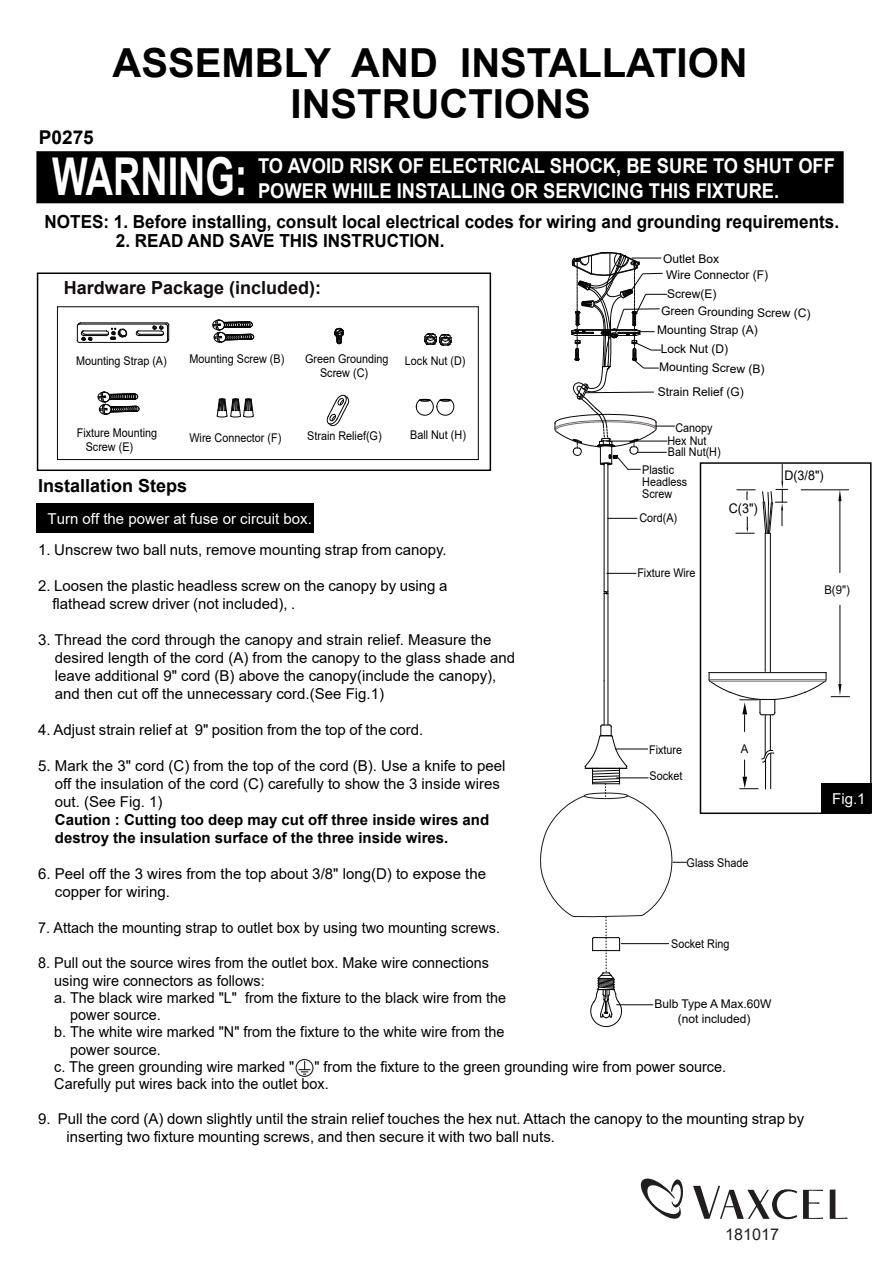
<style>
.page{position:relative;width:893px;height:1263px;background:#fff}
.page>*{position:absolute;margin:0;border:0;box-sizing:border-box;transform-origin:0 0}
.t1{font:700 52.2px "Arial";color:#fff;scale:.72 1}
.t2{font:700 40.05px/41.1px "Arial";color:#000;text-align:center}
.t3{font:700 20.4px/24.6px "Arial";color:#fff;scale:.9 1}
.t4{font:700 19.05px "Arial";color:#000}
.t5{font:700 18px "Arial";color:#000;scale:.95 1}
.t6{font:700 18px "Arial";color:#140b0b}
.t7{font:700 18px "Arial";color:#000}
.t8{font:16.2px "Arial";color:#221e1f}
.t9{font:15px/18px "Arial";color:#000}
.t10{font:15px/17.2px "Arial";color:#000;scale:.96 1}
.t11{font:700 15px/18px "Arial";color:#000}
.t12{font:15px "Arial";color:#fff}
.t13{font:13.35px "Arial";color:#000;scale:.95 1}
.t14{font:13.2px "Arial";color:#000;scale:.95 1}
.t15{font:12px/14.4px "Arial";color:#000;scale:.9 1}
.t16{font:12px/15px "Arial";color:#000}
.t17{font:12px "Arial";color:#070606;scale:.95 1}
</style>
<div class="page">
<svg style="left:600px;top:724px;width:12px;height:3px"></svg>
<svg style="left:416px;top:399px;width:38px;height:16px"></svg>
<svg style="left:830px;top:1189px;width:17px;height:30px"></svg>
<svg style="left:693px;top:1186px;width:104px;height:33px"></svg>
<svg style="left:803px;top:1190px;width:20px;height:29px"></svg>
<svg style="left:641px;top:1178px;width:42px;height:41px"></svg>
<div style="left:295px;top:1059px;width:18px;height:18px;border:1px solid #221e1f;border-radius:50%"></div>
<svg style="left:298px;top:1061px;width:13px;height:14px"></svg>
<div style="left:36px;top:151px;width:808px;height:52px;background:#000"></div>
<div style="left:57px;top:307px;width:421px;height:153px;border:1px solid #070606"></div>
<div style="left:37px;top:272px;width:454px;height:199px;border:2px solid #000"></div>
<div style="left:36px;top:503px;width:278px;height:29px;background:#000"></div>
<div style="left:821px;top:783px;width:50px;height:29px;background:#000"></div>
<svg style="left:212px;top:320px;width:42px;height:23px"></svg>
<svg style="left:98px;top:392px;width:42px;height:23px"></svg>
<svg style="left:334px;top:328px;width:10px;height:16px"></svg>
<svg style="left:217px;top:398px;width:37px;height:19px"></svg>
<svg style="left:609px;top:518px;width:28px;height:1px"></svg>
<svg style="left:607px;top:573px;width:29px;height:1px"></svg>
<svg style="left:327px;top:395px;width:22px;height:31px"></svg>
<hr style="left:79px;top:324px;width:87px;height:1px;background:#070606">
<hr style="left:79px;top:342px;width:87px;height:1px;background:#070606">
<hr style="left:80px;top:323px;width:87px;height:1px;background:#070606">
<svg style="left:77px;top:322px;width:50px;height:21px"></svg>
<svg style="left:136px;top:322px;width:33px;height:21px"></svg>
<svg style="left:424px;top:333px;width:28px;height:13px"></svg>
<hr style="left:604px;top:681px;width:1px;height:44px;background:#070606">
<hr style="left:608px;top:593px;width:1px;height:132px;background:#070606">
<hr style="left:604px;top:464px;width:1px;height:128px;background:#070606">
<hr style="left:604px;top:593px;width:1px;height:88px;background:#070606">
<svg style="left:603px;top:591px;width:5px;height:3px"></svg>
<hr style="left:608px;top:463px;width:1px;height:129px;background:#070606">
<svg style="left:540px;top:735px;width:146px;height:292px"></svg>
<div style="left:700px;top:462px;width:172px;height:352px;border:2px solid #070606"></div>
<hr style="left:765px;top:715px;width:1px;height:41px;background:#070606">
<hr style="left:770px;top:715px;width:1px;height:35px;background:#070606">
<svg style="left:739px;top:749px;width:36px;height:40px"></svg>
<svg style="left:709px;top:464px;width:141px;height:268px"></svg>
<svg style="left:555px;top:252px;width:119px;height:218px"></svg>
<h2 class="t2" style="left:113px;top:43px;width:637px">ASSEMBLY AND INSTALLATION<br>INSTRUCTIONS</h2>
<p class="t4" style="left:39px;top:124px;width:57px">P0275</p>
<h1 class="t1" style="left:52px;top:140px;width:273px">WARNING:</h1>
<h3 class="t3" style="left:258px;top:154px;width:643px">TO AVOID RISK OF ELECTRICAL SHOCK, BE SURE TO SHUT OFF<br>POWER WHILE INSTALLING OR SERVICING THIS FIXTURE.</h3>
<p class="t5" style="left:45px;top:209px;width:838px">NOTES: 1. Before installing, consult local electrical codes for wiring and grounding requirements.</p>
<p class="t5" style="left:116px;top:228px;width:348px">2. READ AND SAVE THIS INSTRUCTION.</p>
<p class="t16" style="left:663px;top:251px;width:58px">Outlet Box</p>
<p class="t6" style="left:64px;top:275px;width:259px">Hardware Package (included):</p>
<p class="t16" style="left:666px;top:266px;width:104px;line-height:18.5px">Wire Connector (F)<br>Screw(E)</p>
<p class="t16" style="left:661px;top:303px;width:151px;rotate:1deg">Green Grounding Screw (C)</p>
<p class="t15" style="left:76px;top:353px;width:102px">Mounting Strap (A)</p>
<p class="t15" style="left:190px;top:352px;width:107px">Mounting Screw (B)</p>
<p class="t15" style="left:305px;top:351px;width:94px;text-align:center">Green Grounding<br>Screw (C)</p>
<p class="t15" style="left:405px;top:353px;width:69px">Lock Nut (D)</p>
<p class="t16" style="left:661px;top:320px;width:98px;line-height:18.8px;text-indent:-4px">Mounting Strap (A)<br>Lock Nut (D)</p>
<p class="t16" style="left:659px;top:359px;width:107px;rotate:1deg">Mounting Screw (B)</p>
<p class="t16" style="left:658px;top:384px;width:88px">Strain Relief (G)</p>
<p class="t15" style="left:86px;top:425px;width:81px;text-indent:-9px">Fixture Mounting<br>Screw (E)</p>
<p class="t15" style="left:189px;top:430px;width:104px">Wire Connector (F)</p>
<p class="t15" style="left:307px;top:428px;width:84px">Strain Relief(G)</p>
<p class="t15" style="left:410px;top:428px;width:64px">Ball Nut (H)</p>
<p class="t15" style="left:668px;top:415px;width:60px;line-height:24px;text-align:center">Canopy<br>Ball Nut(H)</p>
<p class="t15" style="left:667px;top:434px;width:45px">Hex Nut</p>
<p class="t7" style="left:38px;top:473px;width:151px">Installation Steps</p>
<p class="t15" style="left:642px;top:464px;width:52px;line-height:12px">Plastic<br>Headless<br>Screw</p>
<p class="t14" style="left:784px;top:466px;width:43px">D(3/8")</p>
<p class="t12" style="left:48px;top:508px;width:266px">Turn off the power at fuse or circuit box.</p>
<p class="t15" style="left:639px;top:511px;width:43px">Cord(A)</p>
<p class="t13" style="left:729px;top:499px;width:32px">C(3")</p>
<p class="t9" style="left:38px;top:541px;width:410px">1. Unscrew two ball nuts, remove mounting strap from canopy.</p>
<p class="t9" style="left:52px;top:577px;width:397px;text-indent:-14px">2. Loosen the plastic headless screw on the canopy by using a flathead screw driver (not included), .</p>
<p class="t9" style="left:55px;top:631px;width:462px;text-indent:-17px">3. Thread the cord through the canopy and strain relief. Measure the desired length of the cord (A) from the canopy to the glass shade and leave additional 9" cord (B) above the canopy(include the canopy), and then cut off the unnecessary cord.(See Fig.1)</p>
<p class="t9" style="left:38px;top:721px;width:386px">4. Adjust strain relief at 9" position from the top of the cord.</p>
<p class="t9" style="left:55px;top:757px;width:452px;text-indent:-17px">5. Mark the 3" cord (C) from the top of the cord (B). Use a knife to peel off the insulation of the cord (C) carefully to show the 3 inside wires out. (See Fig. 1)</p>
<p class="t11" style="left:55px;top:811px;width:436px">Caution : Cutting too deep may cut off three inside wires and destroy the insulation surface of the three inside wires.</p>
<p class="t9" style="left:55px;top:865px;width:433px;text-indent:-17px">6. Peel off the 3 wires from the top about 3/8" long(D) to expose the copper for wiring.</p>
<p class="t10" style="left:38px;top:919px;width:483px">7. Attach the mounting strap to outlet box by using two mounting screws.</p>
<p class="t10" style="left:38px;top:954px;width:471px">8. Pull out the source wires from the outlet box. Make wire connections</p>
<p class="t10" style="left:54px;top:971px;width:221px">using wire connectors as follows:</p>
<p class="t10" style="left:54px;top:989px;width:472px">a. The black wire marked "L" from the fixture to the black wire from the</p>
<p class="t10" style="left:70px;top:1006px;width:96px">power source.</p>
<p class="t10" style="left:54px;top:1023px;width:470px">b. The white wire marked "N" from the fixture to the white wire from the</p>
<p class="t10" style="left:70px;top:1040px;width:96px">power source.</p>
<p class="t10" style="left:54px;top:1058px;width:252px">c. The green grounding wire marked "</p>
<p class="t15" style="left:637px;top:565px;width:66px">Fixture Wire</p>
<p class="t17" style="left:741px;top:741px;width:9px">A</p>
<p class="t15" style="left:649px;top:743px;width:38px">Fixture</p>
<p class="t15" style="left:649px;top:769px;width:38px">Socket</p>
<p class="t15" style="left:687px;top:855px;width:70px">Glass Shade</p>
<p class="t15" style="left:671px;top:936px;width:66px">Socket Ring</p>
<p class="t16" style="left:654px;top:996px;width:119px;text-align:center">Bulb Type A Max.60W (not included)</p>
<p class="t10" style="left:54px;top:1058px;width:701px;text-indent:260px">" from the fixture to the green grounding wire from power source.<br>Carefully put wires back into the outlet box.</p>
<p class="t9" style="left:67px;top:1110px;width:739px;text-indent:-28px">9. Pull the cord (A) down slightly until the strain relief touches the hex nut. Attach the canopy to the mounting strap by inserting two fixture mounting screws, and then secure it with two ball nuts.</p>
<p class="t17" style="left:824px;top:582px;width:28px">B(9")</p>
<p class="t12" style="left:832px;top:788px;width:35px">Fig.1</p>
<p class="t8" style="left:725px;top:1223px;width:55px">181017</p>
</div>
